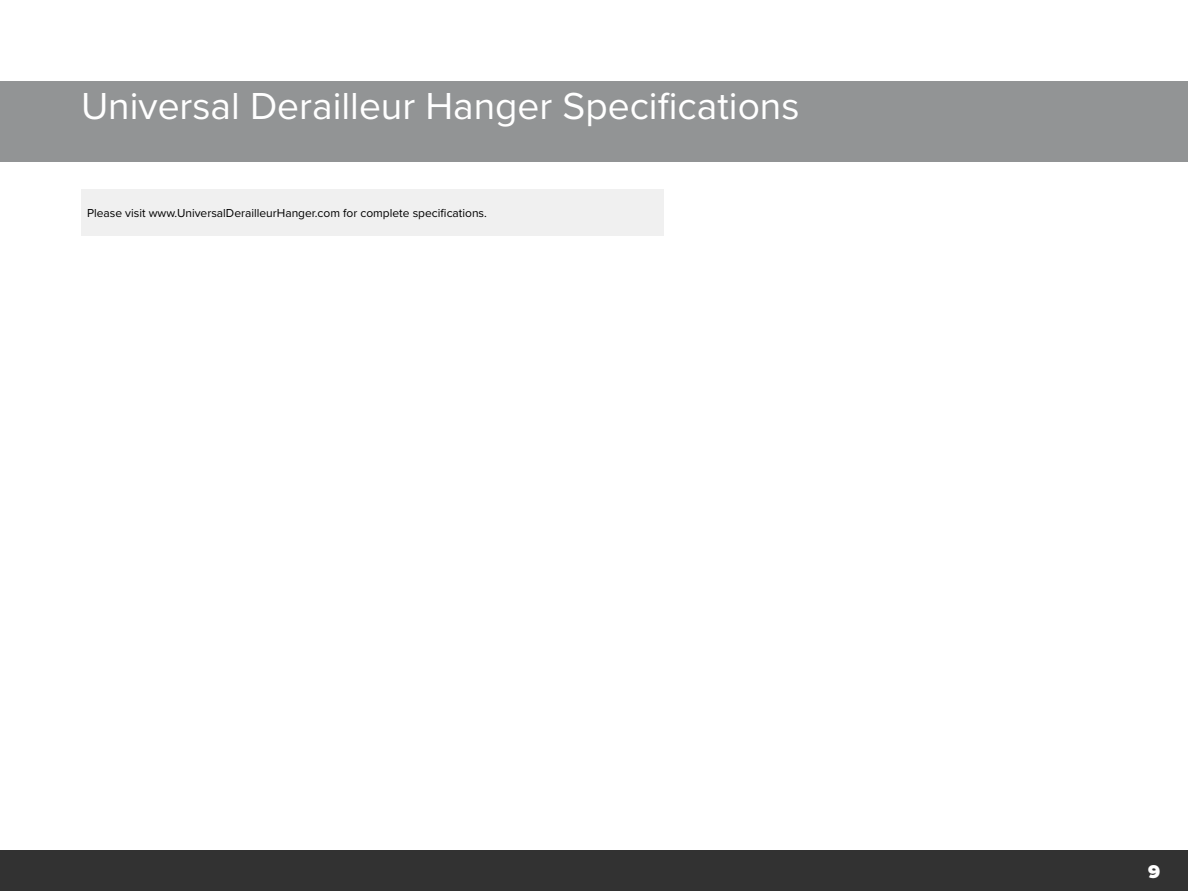
<style>
.page{position:relative;width:1188px;height:891px;background:#fff}
.page>*{position:absolute;margin:0;border:0;box-sizing:border-box;transform-origin:0 0}
.t1{font:39px "Proxima Nova";color:#fff}
.t2{font:900 19.2px "Proxima Nova";color:#fff}
.t3{font:12px "Proxima Nova";color:#000}
</style>
<div class="page">
<div style="left:0;top:850px;width:1188px;height:41px;background:#323232"></div>
<div style="left:0;top:81px;width:1188px;height:81px;background:#929495"></div>
<div style="left:81px;top:189px;width:582px;height:46px;background:#f0f0f0"></div>
<h1 class="t1" style="left:81px;top:76px;width:720px">Universal Derailleur Hanger Specifications</h1>
<p class="t3" style="left:87px;top:204px;width:401px">Please visit www.UniversalDerailleurHanger.com for complete specifications.</p>
<h2 class="t2" style="left:1148px;top:857px;width:13px">9</h2>
</div>
